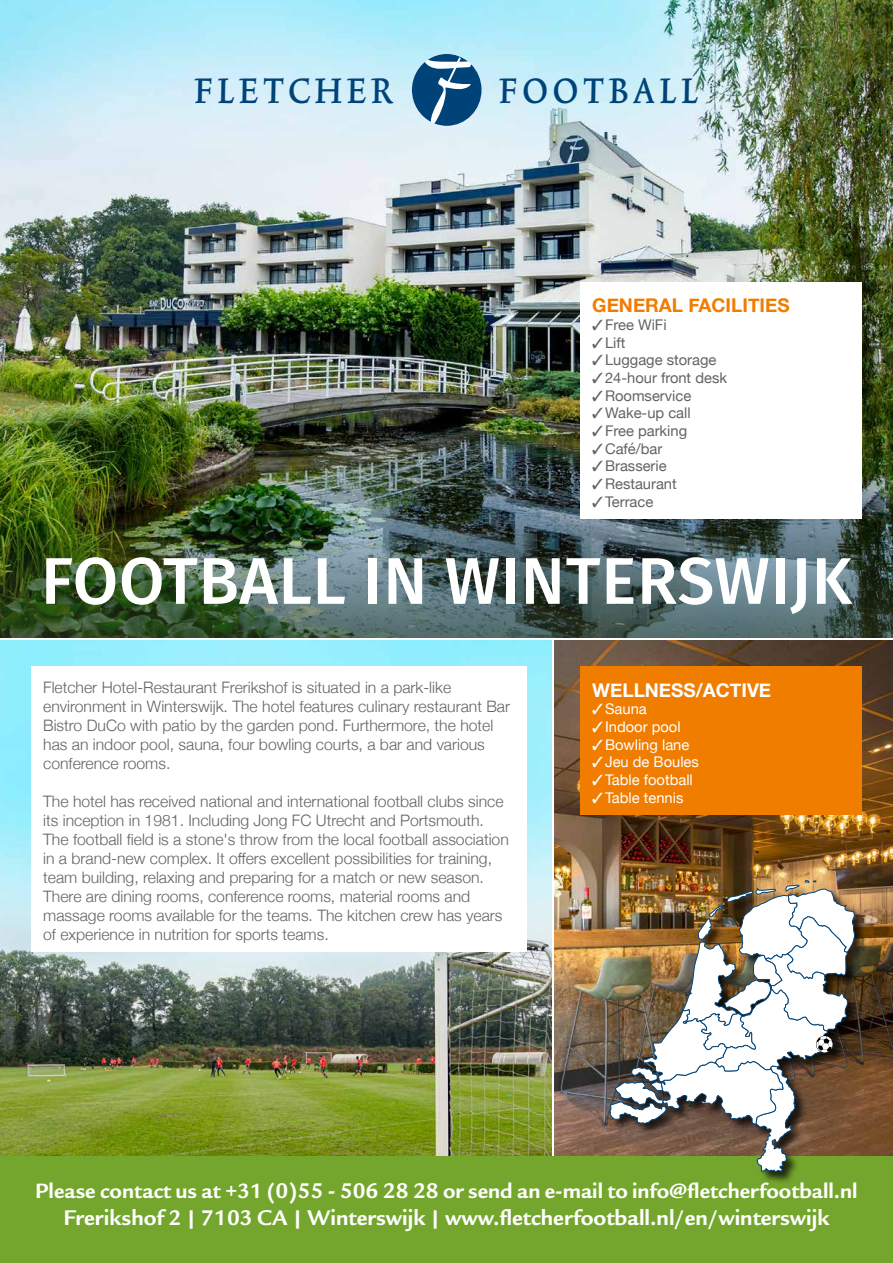
<style>
.page{position:relative;width:893px;height:1263px;background:#fff}
.page>*{position:absolute;margin:0;border:0;box-sizing:border-box;transform-origin:0 0}
.t1{font:500 66px "Fira Sans";letter-spacing:.01em;color:#fff}
.t2{font:42px "Trinite No 2 Med Con";letter-spacing:.125em;color:#004379}
.t3{font:700 23.1px "Legacy Sans ITC Std";color:#fff}
.t4{font:700 22.5px "Legacy Sans ITC Std";color:#fff}
.t5{font:700 18.9px "Helvetica Neue";color:#f07d00}
.t6{font:700 18.9px "Helvetica Neue";color:#fff}
.t7{font:300 15.75px/18.9px "Helvetica Neue";color:#646363}
.t8{font:14.7px "Helvetica Neue";color:#646363}
.t9{font:14.7px "Helvetica Neue";color:#fff}
.s1{font-size:23.1px}
</style>
<div class="page">
<img style="left:0;top:640px;width:552px;height:516px">
<img style="left:0;top:0;width:893px;height:509px">
<img style="left:555px;top:640px;width:338px;height:516px">
<img style="left:0;top:509px;width:893px;height:128px">
<div style="left:31px;top:666px;width:495px;height:285px;background:#fff"></div>
<div style="left:580px;top:282px;width:282px;height:237px;background:#fff"></div>
<div style="left:580px;top:666px;width:282px;height:148px;background:#f07d00"></div>
<svg style="left:412px;top:54px;width:70px;height:72px;background:#5182a7"></svg>
<div style="left:0;top:1156px;width:893px;height:107px;background:#74a62d"></div>
<div style="left:610px;top:880px;width:257px;height:304px;background:#000;opacity:.75"></div>
<img style="left:609px;top:880px;width:246px;height:292px">
<h2 class="t2" style="left:195px;top:73px;width:199px">FLETCHER</h2>
<h2 class="t2" style="left:499px;top:73px;width:200px">FOOTBALL</h2>
<p class="t5" style="left:592px;top:295px;width:199px">GENERAL FACILITIES</p>
<p class="t8" style="left:592px;top:319px;width:76px">✓Free WiFi</p>
<p class="t8" style="left:592px;top:336px;width:35px">✓Lift</p>
<p class="t8" style="left:592px;top:354px;width:126px">✓Luggage storage</p>
<p class="t8" style="left:592px;top:372px;width:136px">✓24-hour front desk</p>
<p class="t8" style="left:592px;top:389px;width:100px">✓Roomservice</p>
<p class="t8" style="left:592px;top:407px;width:100px">✓Wake-up call</p>
<p class="t8" style="left:592px;top:425px;width:96px">✓Free parking</p>
<p class="t8" style="left:592px;top:442px;width:72px">✓Café/bar</p>
<p class="t8" style="left:592px;top:460px;width:76px">✓Brasserie</p>
<p class="t8" style="left:592px;top:478px;width:86px">✓Restaurant</p>
<p class="t8" style="left:592px;top:495px;width:63px">✓Terrace</p>
<h1 class="t1" style="left:41px;top:534px;width:813px">FOOTBALL IN WINTERSWIJK</h1>
<p class="t7" style="left:43px;top:680px;width:468px">Fletcher Hotel-Restaurant Frerikshof is situated in a park-like environment in Winterswijk. The hotel features culinary restaurant Bar Bistro DuCo with patio by the garden pond. Furthermore, the hotel has an indoor pool, sauna, four bowling courts, a bar and various conference rooms.</p>
<p class="t7" style="left:43px;top:793px;width:467px">The hotel has received national and international football clubs since its inception in 1981. Including Jong FC Utrecht and Portsmouth.<br>The football field is a stone's throw from the local football association in a brand-new complex. It offers excellent possibilities for training, team building, relaxing and preparing for a match or new season.<br>There are dining rooms, conference rooms, material rooms and massage rooms available for the teams. The kitchen crew has years of experience in nutrition for sports teams.</p>
<p class="t6" style="left:592px;top:679px;width:180px">WELLNESS/ACTIVE</p>
<p class="t9" style="left:592px;top:703px;width:56px">✓Sauna</p>
<p class="t9" style="left:592px;top:720px;width:90px">✓Indoor pool</p>
<p class="t9" style="left:592px;top:738px;width:99px">✓Bowling lane</p>
<p class="t9" style="left:592px;top:756px;width:108px">✓Jeu de Boules</p>
<p class="t9" style="left:592px;top:773px;width:102px">✓Table football</p>
<p class="t9" style="left:592px;top:791px;width:93px">✓Table tennis</p>
<h3 class="t4" style="left:35px;top:1182px;width:824px">Please contact us at +31 (<span class="s1">0)55 - 506 28 28</span> or send an e-mail to info@fletcherfootball.nl</h3>
<h3 class="t3" style="left:64px;top:1209px;width:767px">Frerikshof 2 | 7103 CA | Winterswijk | www.fletcherfootball.nl/en/winterswijk</h3>
</div>
